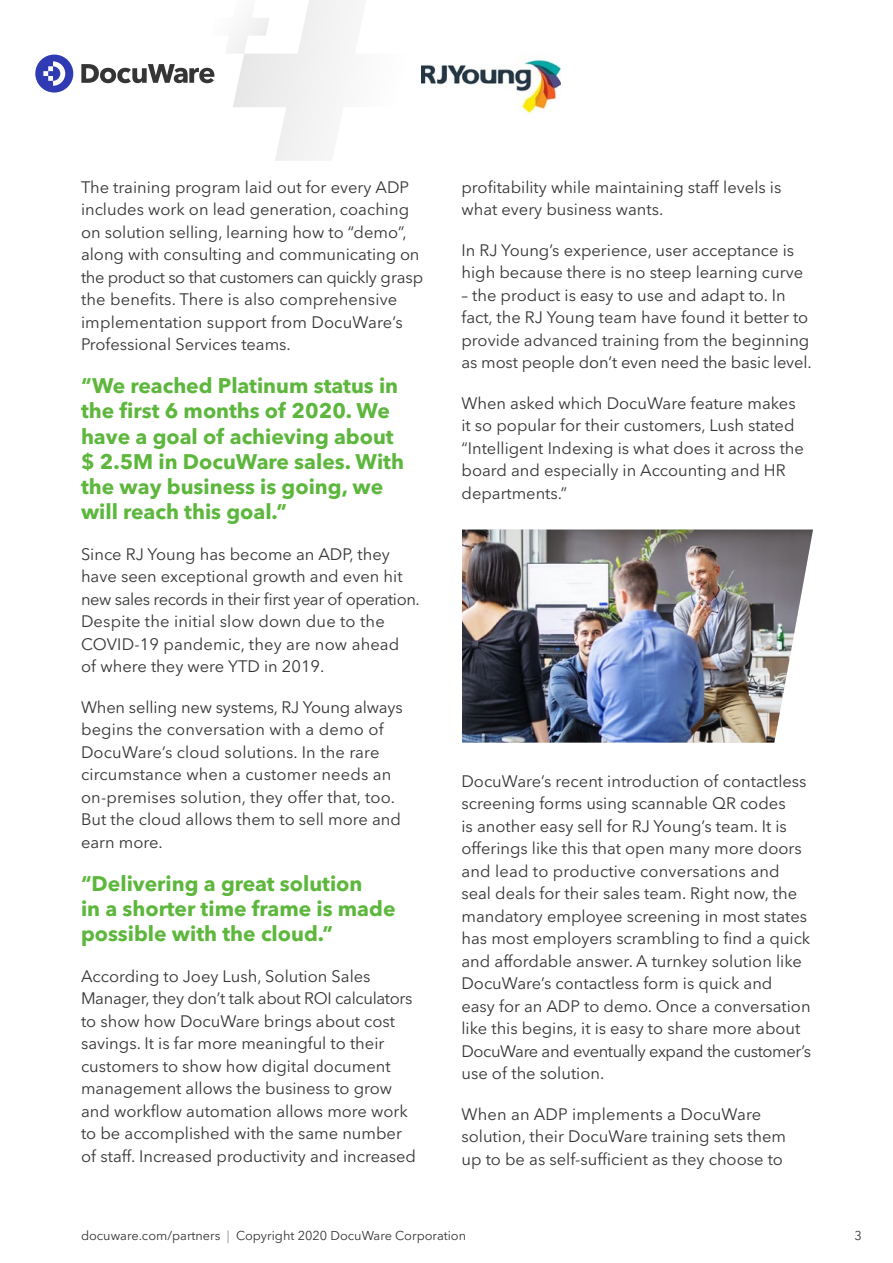
<style>
.page{position:relative;width:893px;height:1263px;background:#fff}
.page>*{position:absolute;margin:0;border:0;box-sizing:border-box;transform-origin:0 0}
.t1{font:700 21px/25.2px "Avenir Next LT Pro";color:#5db73c}
.t2{font:16.5px/22.5px "Avenir Next LT Pro";color:#353535}
.t3{font:12.75px "Avenir Next LT Pro";color:#353535}
.s1{font-weight:100}
</style>
<div class="page">
<img style="left:421px;top:59px;width:140px;height:54px">
<svg style="left:35px;top:55px;width:38px;height:38px"></svg>
<svg style="left:81px;top:0;width:270px;height:161px"></svg>
<img style="left:462px;top:530px;width:351px;height:212px">
<p class="t2" style="left:81px;top:176px;width:344px">The training program laid out for every ADP includes work on lead generation, coaching on solution selling, learning how to “demo”, along with consulting and communicating on the product so that customers can quickly grasp the benefits. There is also comprehensive implementation support from DocuWare’s Professional Services teams.</p>
<p class="t1" style="left:81px;top:373px;width:324px">“We reached Platinum status in the first 6 months of 2020. We have a goal of achieving about $ 2.5M in DocuWare sales. With the way business is going, we will reach this goal.”</p>
<p class="t2" style="left:81px;top:543px;width:340px">Since RJ Young has become an ADP, they have seen exceptional growth and even hit new sales records in their first year of operation.<br>Despite the initial slow down due to the COVID-19 pandemic, they are now ahead<br>of where they were YTD in 2019.</p>
<p class="t2" style="left:81px;top:696px;width:323px">When selling new systems, RJ Young always begins the conversation with a demo of DocuWare’s cloud solutions. In the rare circumstance when a customer needs an on-premises solution, they offer that, too.<br>But the cloud allows them to sell more and earn more.</p>
<p class="t1" style="left:81px;top:871px;width:316px">“Delivering a great solution<br>in a shorter time frame is made possible with the cloud.”</p>
<p class="t2" style="left:81px;top:965px;width:337px">According to Joey Lush, Solution Sales Manager, they don’t talk about ROI calculators to show how DocuWare brings about cost savings. It is far more meaningful to their customers to show how digital document management allows the business to grow and workflow automation allows more work to be accomplished with the same number of staff. Increased productivity and increased</p>
<p class="t2" style="left:461px;top:176px;width:321px">profitability while maintaining staff levels is what every business wants.</p>
<p class="t2" style="left:461px;top:239px;width:343px">In RJ Young’s experience, user acceptance is high because there is no steep learning curve</p>
<p class="t2" style="left:461px;top:284px;width:352px">– the product is easy to use and adapt to. In fact, the RJ Young team have found it better to provide advanced training from the beginning as most people don’t even need the basic level.</p>
<p class="t2" style="left:461px;top:392px;width:344px">When asked which DocuWare feature makes it so popular for their customers, Lush stated “Intelligent Indexing is what does it across the board and especially in Accounting and HR departments.”</p>
<p class="t2" style="left:461px;top:770px;width:351px">DocuWare’s recent introduction of contactless screening forms using scannable QR codes<br>is another easy sell for RJ Young’s team. It is offerings like this that open many more doors and lead to productive conversations and seal deals for their sales team. Right now, the mandatory employee screening in most states has most employers scrambling to find a quick and affordable answer. A turnkey solution like DocuWare’s contactless form is quick and<br>easy for an ADP to demo. Once a conversation like this begins, it is easy to share more about DocuWare and eventually expand the customer’s use of the solution.</p>
<p class="t2" style="left:461px;top:1103px;width:326px">When an ADP implements a DocuWare solution, their DocuWare training sets them up to be as self-sufficient as they choose to</p>
<p class="t3" style="left:81px;top:1228px;width:387px">docuware.com/partners <span class="s1">|</span> Copyright 2020 DocuWare Corporation</p>
<p class="t3" style="left:855px;top:1228px;width:9px">3</p>
</div>
